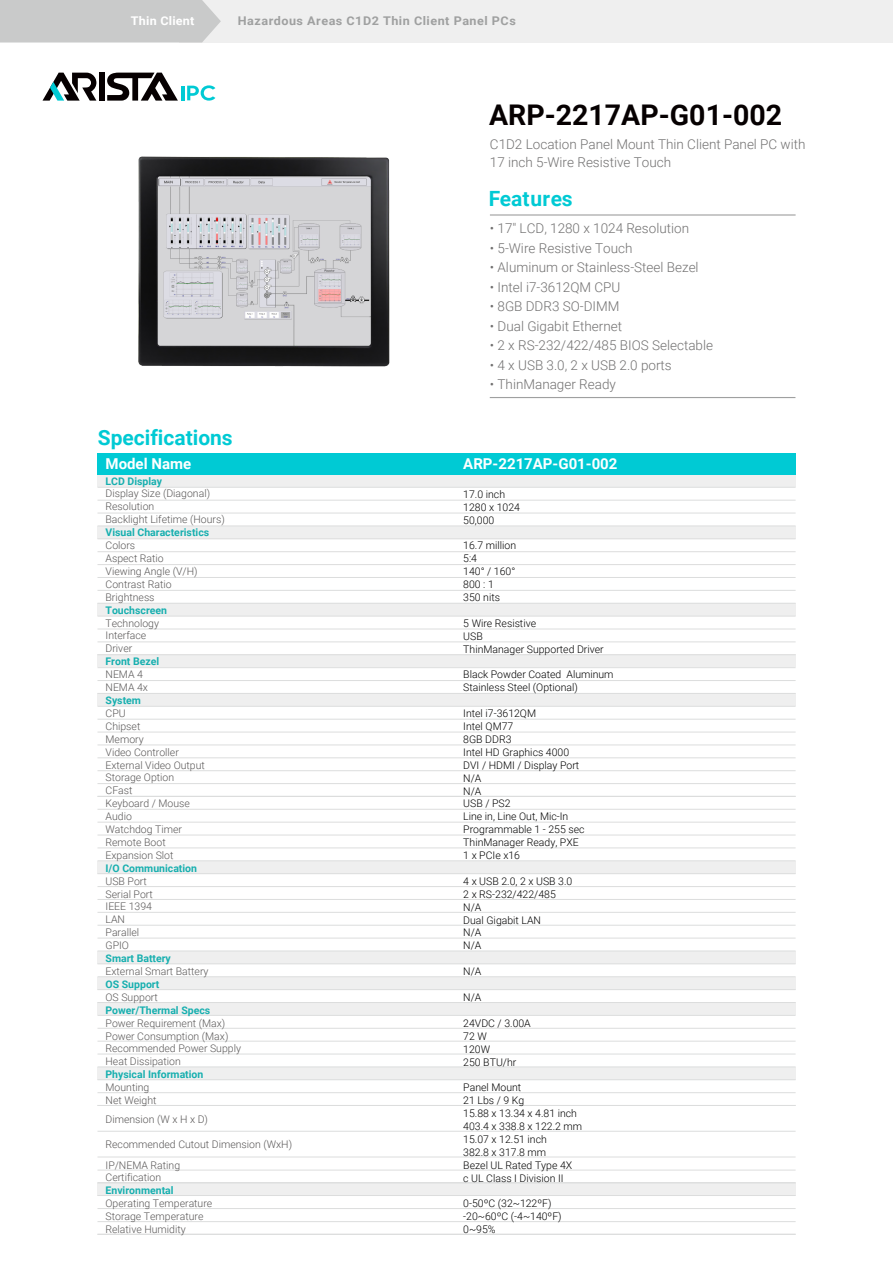
<style>
.page{position:relative;width:893px;height:1263px;background:#fff}
.page>*{position:absolute;margin:0;border:0;box-sizing:border-box;transform-origin:0 0}
.t1{font:700 28.5px "Roboto";color:#060001}
.t2{font:700 21px "Roboto";color:#00cad4}
.t3{font:700 15px "Roboto";color:#fff}
.t4{font:300 13.5px/18px "Roboto";color:#727171}
.t5{font:700 12px "Roboto";letter-spacing:.04em;color:#9fa0a0;scale:1.05 1}
.t6{font:700 12px "Roboto";letter-spacing:.02em;color:#fff;scale:1.05 1}
.t7{font:300 10.5px/12.9px "Roboto";color:#595757}
.t8{font:300 10.5px/12.9px "Roboto";color:#000}
.t9{font:700 10.5px "Roboto";color:#17afaf}
</style>
<div class="page">
<div style="left:99px;top:73px;width:6px;height:28px;background:#060001"></div>
<svg style="left:43px;top:73px;width:53px;height:28px"></svg>
<svg style="left:107px;top:73px;width:71px;height:28px"></svg>
<hr style="left:181px;top:86px;width:3px;height:14px;background:#00cad4">
<svg style="left:187px;top:85px;width:28px;height:16px"></svg>
<hr style="left:490px;top:214px;width:306px;height:2px;background:#9fa0a0">
<hr style="left:490px;top:397px;width:305px;height:1px;background:#9fa0a0">
<div style="left:97px;top:453px;width:699px;height:23px;background:#00cad4"></div>
<div style="left:97px;top:476px;width:699px;height:11px;background:#efefef"></div>
<div style="left:97px;top:526px;width:699px;height:13px;background:#efefef"></div>
<div style="left:97px;top:603px;width:699px;height:13px;background:#efefef"></div>
<div style="left:97px;top:654px;width:699px;height:13px;background:#efefef"></div>
<div style="left:97px;top:693px;width:699px;height:13px;background:#efefef"></div>
<div style="left:97px;top:951px;width:699px;height:13px;background:#efefef"></div>
<div style="left:97px;top:861px;width:699px;height:13px;background:#efefef"></div>
<div style="left:97px;top:977px;width:699px;height:13px;background:#efefef"></div>
<div style="left:97px;top:1002px;width:699px;height:13px;background:#efefef"></div>
<div style="left:97px;top:1183px;width:699px;height:13px;background:#efefef"></div>
<div style="left:97px;top:1067px;width:699px;height:13px;background:#efefef"></div>
<hr style="left:97px;top:500px;width:699px;height:1px;background:#dcdddd">
<hr style="left:97px;top:513px;width:699px;height:1px;background:#dcdddd">
<hr style="left:97px;top:487px;width:699px;height:1px;background:#dcdddd">
<hr style="left:97px;top:526px;width:699px;height:1px;background:#dcdddd">
<hr style="left:97px;top:538px;width:699px;height:1px;background:#dcdddd">
<hr style="left:97px;top:551px;width:699px;height:1px;background:#dcdddd">
<hr style="left:97px;top:564px;width:699px;height:1px;background:#dcdddd">
<hr style="left:97px;top:577px;width:699px;height:1px;background:#dcdddd">
<hr style="left:97px;top:590px;width:699px;height:1px;background:#dcdddd">
<hr style="left:97px;top:603px;width:699px;height:1px;background:#dcdddd">
<hr style="left:97px;top:616px;width:699px;height:1px;background:#dcdddd">
<hr style="left:97px;top:629px;width:699px;height:1px;background:#dcdddd">
<hr style="left:97px;top:641px;width:699px;height:1px;background:#dcdddd">
<hr style="left:97px;top:654px;width:699px;height:1px;background:#dcdddd">
<hr style="left:97px;top:667px;width:699px;height:1px;background:#dcdddd">
<hr style="left:97px;top:680px;width:699px;height:1px;background:#dcdddd">
<hr style="left:97px;top:693px;width:699px;height:1px;background:#dcdddd">
<hr style="left:97px;top:706px;width:699px;height:1px;background:#dcdddd">
<hr style="left:97px;top:719px;width:699px;height:1px;background:#dcdddd">
<hr style="left:97px;top:732px;width:699px;height:1px;background:#dcdddd">
<hr style="left:97px;top:744px;width:699px;height:1px;background:#dcdddd">
<hr style="left:97px;top:757px;width:699px;height:1px;background:#dcdddd">
<hr style="left:97px;top:770px;width:699px;height:1px;background:#dcdddd">
<hr style="left:97px;top:783px;width:699px;height:1px;background:#dcdddd">
<hr style="left:97px;top:809px;width:699px;height:1px;background:#dcdddd">
<hr style="left:97px;top:822px;width:699px;height:1px;background:#dcdddd">
<hr style="left:97px;top:796px;width:699px;height:1px;background:#dcdddd">
<hr style="left:97px;top:835px;width:699px;height:1px;background:#dcdddd">
<hr style="left:97px;top:847px;width:699px;height:1px;background:#dcdddd">
<hr style="left:97px;top:860px;width:699px;height:1px;background:#dcdddd">
<hr style="left:97px;top:873px;width:699px;height:1px;background:#dcdddd">
<hr style="left:97px;top:886px;width:699px;height:1px;background:#dcdddd">
<hr style="left:97px;top:899px;width:699px;height:1px;background:#dcdddd">
<hr style="left:97px;top:912px;width:699px;height:1px;background:#dcdddd">
<hr style="left:97px;top:925px;width:699px;height:1px;background:#dcdddd">
<hr style="left:97px;top:938px;width:699px;height:1px;background:#dcdddd">
<hr style="left:97px;top:950px;width:699px;height:1px;background:#dcdddd">
<hr style="left:97px;top:963px;width:699px;height:1px;background:#dcdddd">
<hr style="left:97px;top:976px;width:699px;height:1px;background:#dcdddd">
<hr style="left:97px;top:989px;width:699px;height:1px;background:#dcdddd">
<hr style="left:97px;top:1002px;width:699px;height:1px;background:#dcdddd">
<hr style="left:97px;top:1015px;width:699px;height:1px;background:#dcdddd">
<hr style="left:97px;top:1028px;width:699px;height:1px;background:#dcdddd">
<hr style="left:97px;top:1041px;width:699px;height:1px;background:#dcdddd">
<hr style="left:97px;top:1054px;width:699px;height:1px;background:#dcdddd">
<hr style="left:97px;top:1066px;width:699px;height:1px;background:#dcdddd">
<hr style="left:97px;top:1079px;width:699px;height:1px;background:#dcdddd">
<hr style="left:97px;top:1092px;width:699px;height:1px;background:#dcdddd">
<hr style="left:97px;top:1131px;width:699px;height:1px;background:#dcdddd">
<hr style="left:97px;top:1105px;width:699px;height:1px;background:#dcdddd">
<hr style="left:97px;top:1156px;width:699px;height:1px;background:#dcdddd">
<hr style="left:97px;top:1170px;width:699px;height:1px;background:#dcdddd">
<hr style="left:97px;top:1182px;width:699px;height:1px;background:#dcdddd">
<hr style="left:97px;top:1208px;width:699px;height:1px;background:#dcdddd">
<hr style="left:97px;top:1221px;width:699px;height:1px;background:#dcdddd">
<hr style="left:97px;top:1234px;width:699px;height:1px;background:#dcdddd">
<hr style="left:97px;top:1195px;width:699px;height:1px;background:#dcdddd">
<div style="left:179px;top:0;width:714px;height:43px;background:#efefef"></div>
<div style="left:0;top:0;width:221px;height:43px;background:#c9caca"></div>
<img style="left:138px;top:156px;width:252px;height:211px">
<p class="t6" style="left:131px;top:12px;width:62px">Thin Client</p>
<p class="t5" style="left:238px;top:12px;width:266px">Hazardous Areas C1D2 Thin Client Panel PCs</p>
<h1 class="t1" style="left:489px;top:95px;width:294px">ARP-2217AP-G01-002</h1>
<p class="t4" style="left:490px;top:135px;width:317px">C1D2 Location Panel Mount Thin Client Panel PC with<br>17 inch 5-Wire Resistive Touch</p>
<h2 class="t2" style="left:489px;top:184px;width:85px">Features</h2>
<p class="t4" style="left:490px;top:219px;width:201px">• 17" LCD, 1280 x 1024 Resolution</p>
<p class="t4" style="left:490px;top:238px;width:144px">• 5-Wire Resistive Touch</p>
<p class="t4" style="left:490px;top:258px;width:210px">• Aluminum or Stainless-Steel Bezel</p>
<p class="t4" style="left:490px;top:277px;width:132px">• Intel i7-3612QM CPU</p>
<p class="t4" style="left:490px;top:297px;width:131px">• 8GB DDR3 SO-DIMM</p>
<p class="t4" style="left:490px;top:316px;width:134px">• Dual Gigabit Ethernet</p>
<p class="t4" style="left:490px;top:336px;width:225px">• 2 x RS-232/422/485 BIOS Selectable</p>
<p class="t4" style="left:490px;top:355px;width:183px">• 4 x USB 3.0, 2 x USB 2.0 ports</p>
<p class="t4" style="left:490px;top:375px;width:128px">• ThinManager Ready</p>
<h2 class="t2" style="left:98px;top:423px;width:136px">Specifications</h2>
<h3 class="t3" style="left:106px;top:454px;width:87px">Model Name</h3>
<h3 class="t3" style="left:463px;top:454px;width:156px">ARP-2217AP-G01-002</h3>
<p class="t9" style="left:106px;top:473px;width:58px">LCD Display</p>
<p class="t7" style="left:106px;top:487px;width:121px">Display Size (Diagonal)<br>Resolution<br>Backlight Lifetime (Hours)</p>
<p class="t9" style="left:106px;top:525px;width:105px">Visual Characteristics</p>
<p class="t7" style="left:106px;top:538px;width:93px">Colors<br>Aspect Ratio<br>Viewing Angle (V/H)<br>Contrast Ratio<br>Brightness</p>
<p class="t9" style="left:106px;top:602px;width:63px">Touchscreen</p>
<p class="t7" style="left:106px;top:616px;width:55px">Technology<br>Interface<br>Driver</p>
<p class="t9" style="left:106px;top:654px;width:55px">Front Bezel</p>
<p class="t7" style="left:106px;top:668px;width:44px">NEMA 4<br>NEMA 4x</p>
<p class="t9" style="left:106px;top:693px;width:37px">System</p>
<p class="t7" style="left:106px;top:706px;width:101px">CPU<br>Chipset<br>Memory<br>Video Controller<br>External Video Output<br>Storage Option<br>CFast<br>Keyboard / Mouse<br>Audio<br>Watchdog Timer<br>Remote Boot<br>Expansion Slot</p>
<p class="t9" style="left:106px;top:861px;width:93px">I/O Communication</p>
<p class="t7" style="left:106px;top:874px;width:49px">USB Port<br>Serial Port<br>IEEE 1394<br>LAN<br>Parallel<br>GPIO</p>
<p class="t9" style="left:106px;top:951px;width:67px">Smart Battery</p>
<p class="t7" style="left:106px;top:964px;width:104px">External Smart Battery</p>
<p class="t9" style="left:106px;top:977px;width:55px">OS Support</p>
<p class="t7" style="left:106px;top:990px;width:54px">OS Support</p>
<p class="t9" style="left:106px;top:1003px;width:106px">Power/Thermal Specs</p>
<p class="t7" style="left:106px;top:1016px;width:137px">Power Requirement (Max)<br>Power Consumption (Max)<br>Recommended Power Supply<br>Heat Dissipation</p>
<p class="t9" style="left:106px;top:1067px;width:99px">Physical Information</p>
<p class="t7" style="left:106px;top:1080px;width:52px">Mounting<br>Net Weight</p>
<p class="t8" style="left:463px;top:487px;width:58px">17.0 inch<br>1280 x 1024<br>50,000</p>
<p class="t8" style="left:463px;top:539px;width:54px">16.7 million<br>5:4<br>140° / 160°<br>800 : 1<br>350 nits</p>
<p class="t8" style="left:463px;top:616px;width:142px">5 Wire Resistive<br>USB<br>ThinManager Supported Driver</p>
<p class="t8" style="left:463px;top:668px;width:152px">Black Powder Coated Aluminum<br>Stainless Steel (Optional)</p>
<p class="t8" style="left:463px;top:706px;width:123px">Intel i7-3612QM<br>Intel QM77<br>8GB DDR3<br>Intel HD Graphics 4000<br>DVI / HDMI / Display Port<br>N/A<br>N/A<br>USB / PS2<br>Line in, Line Out, Mic-In<br>Programmable 1 - 255 sec<br>ThinManager Ready, PXE<br>1 x PCIe x16</p>
<p class="t8" style="left:463px;top:874px;width:111px">4 x USB 2.0, 2 x USB 3.0<br>2 x RS-232/422/485<br>N/A<br>Dual Gigabit LAN<br>N/A<br>N/A</p>
<p class="t8" style="left:463px;top:964px;width:20px">N/A</p>
<p class="t8" style="left:463px;top:990px;width:20px">N/A</p>
<p class="t8" style="left:463px;top:1016px;width:69px">24VDC / 3.00A<br>72 W<br>120W<br>250 BTU/hr</p>
<p class="t8" style="left:463px;top:1081px;width:120px">Panel Mount<br>21 Lbs / 9 Kg<br>15.88 x 13.34 x 4.81 inch<br>403.4 x 338.8 x 122.2 mm<br>15.07 x 12.51 inch<br>382.8 x 317.8 mm<br>Bezel UL Rated Type 4X<br>c UL Class I Division II</p>
<p class="t8" style="left:463px;top:1197px;width:100px">0-50ºC (32~122ºF) -20~60ºC (-4~140ºF)<br>0~95%</p>
<p class="t7" style="left:106px;top:1112px;width:104px">Dimension (W x H x D)</p>
<p class="t7" style="left:106px;top:1137px;width:188px">Recommended Cutout Dimension (WxH)</p>
<p class="t7" style="left:106px;top:1158px;width:76px">IP/NEMA Rating<br>Certification</p>
<p class="t9" style="left:106px;top:1183px;width:70px">Environmental</p>
<p class="t7" style="left:106px;top:1197px;width:108px">Operating Temperature<br>Storage Temperature<br>Relative Humidity</p>
</div>
